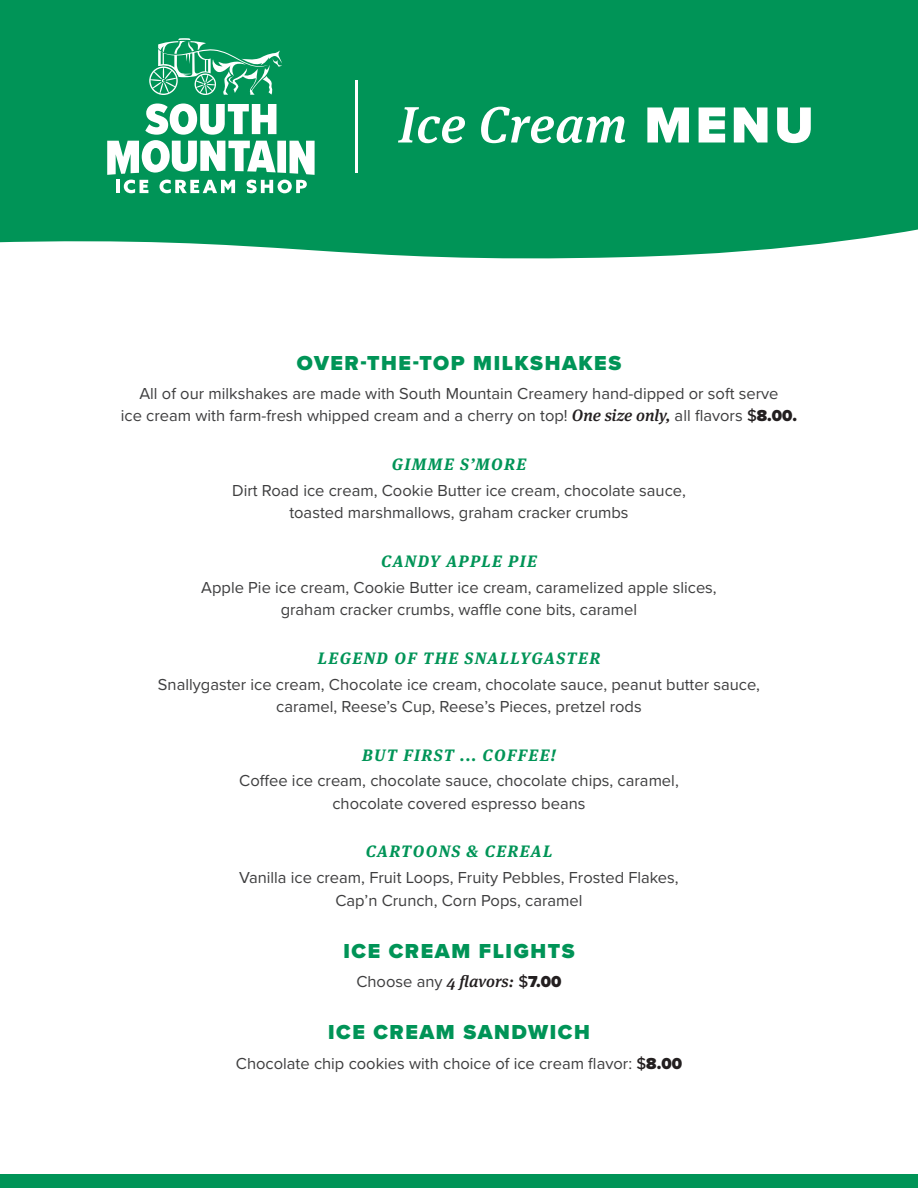
<style>
.page{position:relative;width:918px;height:1188px;background:#fff}
.page>*{position:absolute;margin:0;border:0;box-sizing:border-box;transform-origin:0 0}
.t1{font:900 21px "Proxima Nova";letter-spacing:.075em;color:#009457}
.t2{font:16.5px/22.5px "Proxima Nova";color:#3e3e3f;text-align:center}
.t3{font:italic 700 16.5px "Meta Serif Pro";letter-spacing:.085em;color:#009457}
.s1{font-family:"Meta Serif Pro";font-weight:500;font-style:italic;color:#231f20}
.s2{font-weight:500;color:#231f20}
.s3{font-weight:900;color:#231f20}
</style>
<div class="page">
<div style="left:0;top:1174px;width:918px;height:14px;background:#009457"></div>
<div style="left:0;top:0;width:918px;height:259px;background:#009457"></div>
<svg style="left:107px;top:104px;width:208px;height:89px"></svg>
<svg style="left:149px;top:38px;width:133px;height:57px;background:#36aa7a"></svg>
<svg style="left:398px;top:107px;width:413px;height:36px"></svg>
<hr style="left:355px;top:80px;width:3px;height:93px;background:#fff">
<p class="t1" style="left:297px;top:347px;width:326px">OVER-THE-TOP MILKSHAKES</p>
<p class="t2" style="left:121px;top:382px;width:678px">All of our milkshakes are made with South Mountain Creamery hand-dipped or soft serve<br>ice cream with farm-fresh whipped cream and a cherry on top! <span class="s1">One size only,</span> all flavors <span class="s2">$</span><span class="s3">8.00.</span></p>
<p class="t3" style="left:392px;top:451px;width:136px">GIMME S’MORE</p>
<p class="t2" style="left:232px;top:478px;width:455px">Dirt Road ice cream, Cookie Butter ice cream, chocolate sauce, toasted marshmallows, graham cracker crumbs</p>
<p class="t3" style="left:381px;top:548px;width:157px">CANDY APPLE PIE</p>
<p class="t2" style="left:201px;top:575px;width:517px">Apple Pie ice cream, Cookie Butter ice cream, caramelized apple slices, graham cracker crumbs, waffle cone bits, caramel</p>
<p class="t3" style="left:318px;top:645px;width:284px">LEGEND OF THE SNALLYGASTER</p>
<p class="t2" style="left:158px;top:672px;width:604px">Snallygaster ice cream, Chocolate ice cream, chocolate sauce, peanut butter sauce, caramel, Reese’s Cup, Reese’s Pieces, pretzel rods</p>
<p class="t3" style="left:362px;top:742px;width:195px">BUT FIRST ... COFFEE!</p>
<p class="t2" style="left:239px;top:769px;width:441px">Coffee ice cream, chocolate sauce, chocolate chips, caramel, chocolate covered espresso beans</p>
<p class="t3" style="left:366px;top:838px;width:188px">CARTOONS &amp; CEREAL</p>
<p class="t2" style="left:239px;top:866px;width:441px">Vanilla ice cream, Fruit Loops, Fruity Pebbles, Frosted Flakes,<br>Cap’n Crunch, Corn Pops, caramel</p>
<p class="t1" style="left:343px;top:935px;width:233px">ICE CREAM FLIGHTS</p>
<p class="t2" style="left:356px;top:970px;width:207px">Choose any <span class="s1">4 flavors:</span> <span class="s2">$</span><span class="s3">7.00</span></p>
<p class="t1" style="left:328px;top:1017px;width:263px">ICE CREAM SANDWICH</p>
<p class="t2" style="left:236px;top:1051px;width:448px">Chocolate chip cookies with choice of ice cream flavor: <span class="s2">$</span><span class="s3">8.00</span></p>
</div>
